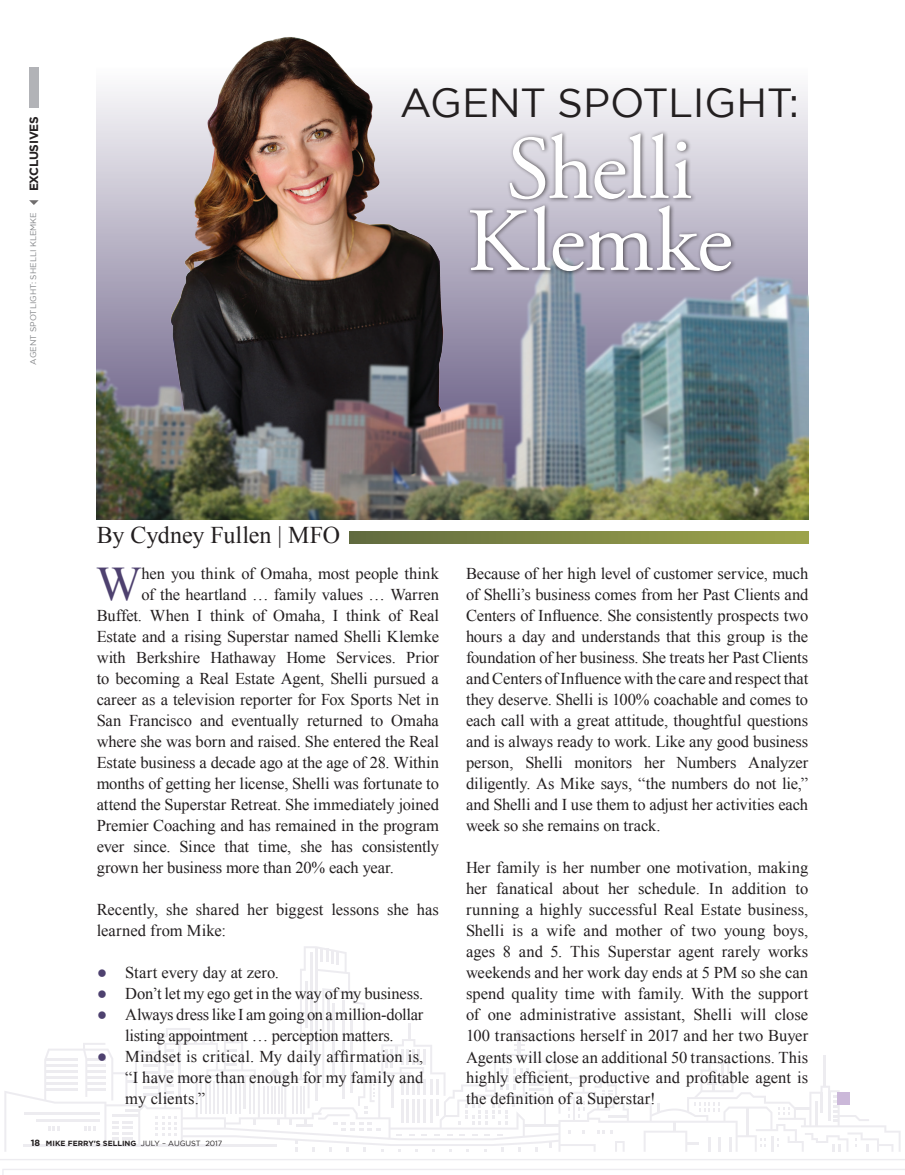
<style>
.page{position:relative;width:905px;height:1175px;background:#fff}
.page>*{position:absolute;margin:0;border:0;box-sizing:border-box;transform-origin:0 0}
.t1{font:90px/72px "Adobe Garamond Pro";letter-spacing:-.015em;color:#fff;text-align:center}
.t2{font:48.15px "Times New Roman";color:#4e416f}
.t3{font:40.5px "Gotham";letter-spacing:-.015em;color:#231f20}
.t4{font:24px "Times New Roman";letter-spacing:-.01em;color:#231f20}
.t5{font:16.5px/21px "Times New Roman";letter-spacing:-.005em;color:#231f20;text-align:justify}
.t6{font:700 12px "Gotham";letter-spacing:-.025em;color:#231f20}
.t7{font:8.25px "Gotham";color:#808285}
.t8{font:700 7.5px "Gotham";color:#231f20}
.s1{font-size:30px;color:#4e416f}
.s2{font-size:9px}
.s3{font-weight:400}
</style>
<div class="page">
<svg style="left:0;top:946px;width:904px;height:228px"></svg>
<svg style="left:97px;top:89px;width:711px;height:152px"></svg>
<img style="left:124px;top:37px;width:342px;height:204px">
<img style="left:97px;top:241px;width:711px;height:279px">
<svg style="left:349px;top:532px;width:459px;height:11px"></svg>
<div style="left:466px;top:130px;width:270px;height:146px;background:#231f20;opacity:.75"></div>
<div style="left:837px;top:1092px;width:12px;height:12px;background:#cbb8d9"></div>
<div style="left:29px;top:67px;width:10px;height:40px;background:#b2b3b7"></div>
<svg style="left:29px;top:200px;width:10px;height:5px"></svg>
<p class="t6" style="left:26px;top:191px;width:77px;rotate:-90deg">EXCLUSIVES</p>
<p class="t7" style="left:29px;top:364px;width:154px;rotate:-90deg">AGENT SPOTLIGHT: SHELLI KLEMKE</p>
<h3 class="t3" style="left:400px;top:80px;width:400px">AGENT SPOTLIGHT:</h3>
<h1 class="t1" style="left:466px;top:136px;width:268px">Shelli<br>Klemke</h1>
<h3 class="t4" style="left:97px;top:519px;width:245px">By Cydney Fullen | MFO</h3>
<h2 class="t2" style="left:96px;top:552px;width:47px">W</h2>
<p class="t5" style="left:142px;top:563px;width:299px">hen you think of Omaha, most people think</p>
<p class="t5" style="left:142px;top:584px;width:299px">of the heartland … family values … Warren</p>
<p class="t5" style="left:97px;top:605px;width:344px">Buffet. When I think of Omaha, I think of Real</p>
<p class="t5" style="left:97px;top:626px;width:344px">Estate and a rising Superstar named Shelli Klemke</p>
<p class="t5" style="left:97px;top:647px;width:344px">with Berkshire Hathaway Home Services. Prior</p>
<p class="t5" style="left:97px;top:668px;width:344px">to becoming a Real Estate Agent, Shelli pursued a</p>
<p class="t5" style="left:97px;top:689px;width:344px">career as a television reporter for Fox Sports Net in</p>
<p class="t5" style="left:97px;top:710px;width:344px">San Francisco and eventually returned to Omaha</p>
<p class="t5" style="left:97px;top:731px;width:344px">where she was born and raised. She entered the Real</p>
<p class="t5" style="left:97px;top:752px;width:344px">Estate business a decade ago at the age of 28. Within</p>
<p class="t5" style="left:97px;top:773px;width:344px">months of getting her license, Shelli was fortunate to</p>
<p class="t5" style="left:97px;top:794px;width:344px">attend the Superstar Retreat. She immediately joined</p>
<p class="t5" style="left:97px;top:815px;width:344px">Premier Coaching and has remained in the program</p>
<p class="t5" style="left:97px;top:836px;width:344px">ever since. Since that time, she has consistently</p>
<p class="t5" style="left:97px;top:857px;width:299px">grown her business more than 20% each year.</p>
<p class="t5" style="left:97px;top:899px;width:344px">Recently, she shared her biggest lessons she has learned from Mike:</p>
<p class="t5" style="left:97px;top:962px;width:184px"><span class="s1">•</span> Start every day at zero.</p>
<p class="t5" style="left:97px;top:983px;width:328px"><span class="s1">•</span> Don’t let my ego get in the way of my business.</p>
<p class="t5" style="left:97px;top:1004px;width:328px;text-align:center"><span class="s1">•</span> Always dress like I am going on a million-dollar listing appointment … perception matters.</p>
<p class="t5" style="left:125px;top:1046px;width:300px;text-indent:-28px"><span class="s1">•</span> Mindset is critical. My daily affirmation is, “I have more than enough for my family and my clients.”</p>
<p class="t5" style="left:466px;top:563px;width:344px">Because of her high level of customer service, much of Shelli’s business comes from her Past Clients and Centers of Influence. She consistently prospects two hours a day and understands that this group is the foundation of her business. She treats her Past Clients and Centers of Influence with the care and respect that they deserve. Shelli is 100% coachable and comes to each call with a great attitude, thoughtful questions and is always ready to work. Like any good business person, Shelli monitors her Numbers Analyzer diligently. As Mike says, “the numbers do not lie,” and Shelli and I use them to adjust her activities each week so she remains on track.</p>
<p class="t5" style="left:466px;top:857px;width:344px">Her family is her number one motivation, making her fanatical about her schedule. In addition to running a highly successful Real Estate business, Shelli is a wife and mother of two young boys, ages 8 and 5. This Superstar agent rarely works weekends and her work day ends at 5 PM so she can spend quality time with family. With the support of one administrative assistant, Shelli will close 100 transactions herself in 2017 and her two Buyer Agents will close an additional 50 transactions. This highly efficient, productive and profitable agent is the definition of a Superstar!</p>
<p class="t8" style="left:31px;top:1138px;width:193px"><span class="s2">18</span> MIKE FERRY'S SELLING <span class="s3">JULY – AUGUST 2017</span></p>
</div>
